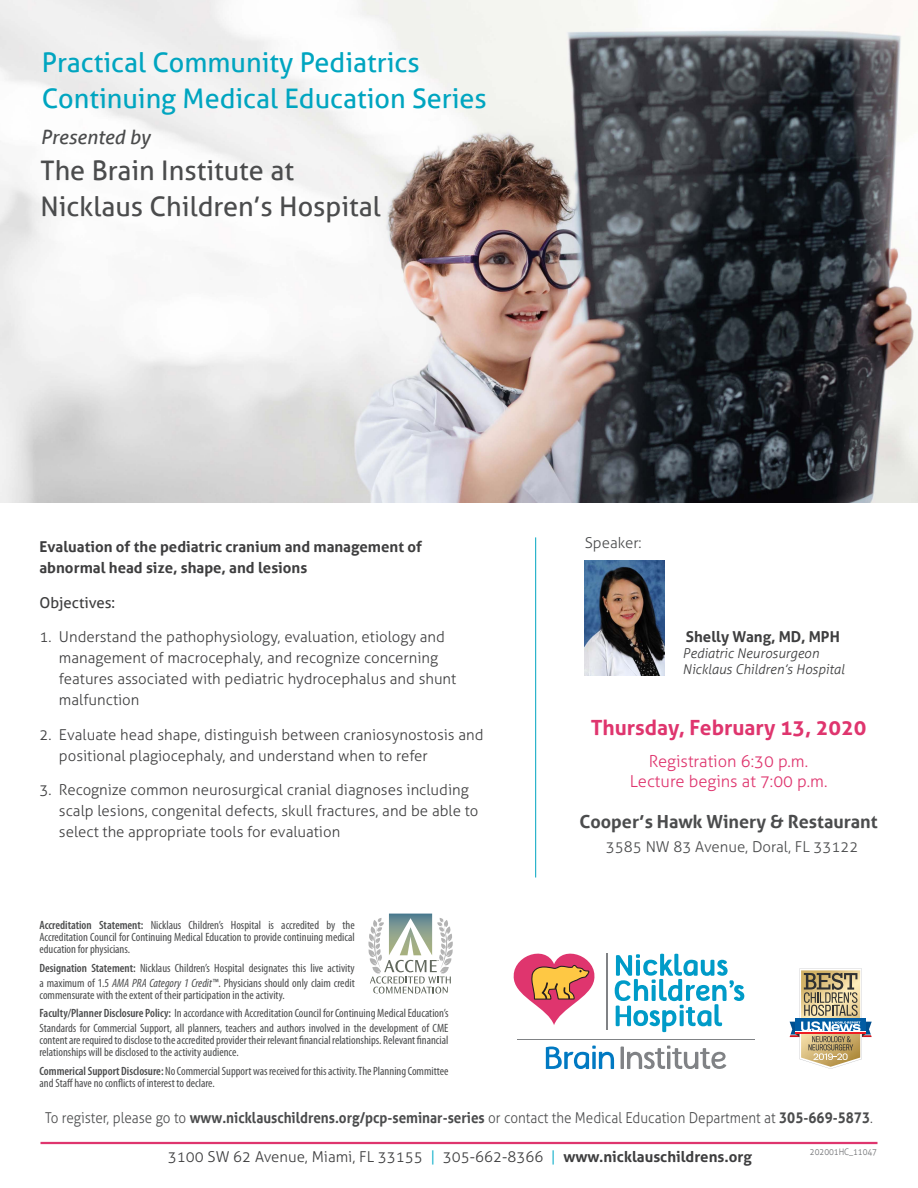
<style>
.page{position:relative;width:918px;height:1188px;background:#fff}
.page>*{position:absolute;margin:0;border:0;box-sizing:border-box;transform-origin:0 0}
.t1{font:27px/36px "Aller Trial";color:#00a5c0}
.t2{font:27px/36px "Aller Trial";color:#4b4c4d}
.t3{font:700 21px "Aller";color:#df356e}
.t4{font:italic 19.5px "Aller Trial";color:#4b4c4d}
.t5{font:700 18px "Aller Trial";color:#4b4c4d}
.t6{font:300 16.5px/19.8px "Aller";color:#df356e;text-align:center}
.t7{font:300 15px/21px "Aller";color:#3e3e3f}
.t8{font:300 15px "Aller";color:#4b4c4d;scale:.9 1}
.t9{font:700 15px/21px "Aller Trial";color:#3e3e3f}
.t10{font:300 15px "Aller";color:#4b4c4d}
.t11{font:700 15px "Aller";color:#3e3e3f}
.t12{font:15px "Aller Trial";color:#3e3e3f}
.t13{font:italic 300 13.5px/16.2px "Aller Trial";color:#3e3e3f}
.t14{font:condensed 12px/12px "Myriad Pro";color:#4b4c4d}
.t15{font:300 9px "Aller";letter-spacing:-.01em;color:#6c6d70;scale:.9 1}
.s1{font-weight:600}
.s2{font-style:italic}
.s3{font-family:"Aller Trial";font-weight:700}
.s4{color:#00abc6}
.s5{font-weight:700}
</style>
<div class="page">
<img style="left:0;top:0;width:918px;height:503px">
<hr style="left:517px;top:1039px;width:238px;height:1px;background:#808285">
<svg style="left:546px;top:1046px;width:68px;height:23px"></svg>
<hr style="left:621px;top:1047px;width:3px;height:22px;background:#808285">
<svg style="left:627px;top:1046px;width:99px;height:23px"></svg>
<svg style="left:615px;top:954px;width:129px;height:78px"></svg>
<hr style="left:606px;top:954px;width:2px;height:76px;background:#808285">
<svg style="left:514px;top:954px;width:81px;height:71px"></svg>
<hr style="left:40px;top:1142px;width:838px;height:2px;background:#df356e">
<hr style="left:535px;top:537px;width:1px;height:341px;background:#00a5c0">
<img style="left:585px;top:561px;width:79px;height:115px">
<svg style="left:790px;top:969px;width:82px;height:100px"></svg>
<svg style="left:368px;top:914px;width:85px;height:80px"></svg>
<h1 class="t1" style="left:42px;top:45px;width:446px">Practical Community Pediatrics<br>Continuing Medical Education Series</h1>
<h3 class="t4" style="left:40px;top:126px;width:111px">Presented by</h3>
<h1 class="t2" style="left:40px;top:153px;width:342px">The Brain Institute at<br>Nicklaus Children’s Hospital</h1>
<p class="t9" style="left:39px;top:536px;width:384px">Evaluation of the pediatric cranium and management of abnormal head size, shape, and lesions</p>
<p class="t12" style="left:39px;top:593px;width:77px">Objectives:</p>
<p class="t7" style="left:59px;top:626px;width:399px;text-indent:-20px">1. Understand the pathophysiology, evaluation, etiology and management of macrocephaly, and recognize concerning features associated with pediatric hydrocephalus and shunt malfunction</p>
<p class="t7" style="left:59px;top:724px;width:426px;text-indent:-20px">2. Evaluate head shape, distinguish between craniosynostosis and positional plagiocephaly, and understand when to refer</p>
<p class="t7" style="left:59px;top:779px;width:421px;text-indent:-20px">3. Recognize common neurosurgical cranial diagnoses including scalp lesions, congenital defects, skull fractures, and be able to select the appropriate tools for evaluation</p>
<p class="t14" style="left:39px;top:919px;width:317px;text-align:justify"><span class="s1">Accreditation Statement:</span> Nicklaus Children’s Hospital is accredited by the Accreditation Council for Continuing Medical Education to provide continuing medical education for physicians.</p>
<p class="t14" style="left:39px;top:960px;width:317px;line-height:15px"><span class="s1">Designation Statement:</span> Nicklaus Children’s Hospital designates this live activity a maximum of 1.5 <span class="s2">AMA PRA Category 1 Credit™</span>. Physicians should only claim credit</p>
<p class="t14" style="left:39px;top:985px;width:411px;line-height:18.5px">commensurate with the extent of their participation in the activity.<br><span class="s1">Faculty/Planner Disclosure Policy:</span> In accordance with Accreditation Council for Continuing Medical Education’s</p>
<p class="t14" style="left:39px;top:1022px;width:410px;text-align:justify">Standards for Commercial Support, all planners, teachers and authors involved in the development of CME content are required to disclose to the accredited provider their relevant financial relationships. Relevant financial relationships will be disclosed to the activity audience.</p>
<p class="t14" style="left:39px;top:1065px;width:410px"><span class="s1">Commerical Support Disclosure:</span> No Commercial Support was received for this activity. The Planning Committee and Staff have no conflicts of interest to declare.</p>
<p class="t10" style="left:585px;top:534px;width:58px">Speaker:</p>
<p class="t11" style="left:686px;top:627px;width:155px">Shelly Wang, MD, MPH</p>
<p class="t13" style="left:683px;top:645px;width:163px">Pediatric Neurosurgeon<br>Nicklaus Children’s Hospital</p>
<h2 class="t3" style="left:591px;top:715px;width:277px">Thursday, February 13, 2020</h2>
<h3 class="t6" style="left:630px;top:752px;width:199px">Registration 6:30 p.m.<br>Lecture begins at 7:00 p.m.</h3>
<h3 class="t5" style="left:579px;top:810px;width:300px">Cooper’s Hawk Winery &amp; Restaurant</h3>
<p class="t10" style="left:606px;top:838px;width:254px">3585 NW 83 Avenue, Doral, FL 33122</p>
<p class="t8" style="left:45px;top:1108px;width:921px">To register, please go to <span class="s3">www.nicklauschildrens.org/pcp-seminar-series</span> or contact the Medical Education Department at <span class="s3">305-669-5873</span>.</p>
<p class="t7" style="left:168px;top:1147px;width:586px">3100 SW 62 Avenue, Miami, FL 33155 <span class="s4">|</span> 305-662-8366 <span class="s4">|</span> <span class="s5">www.nicklauschildrens.org</span></p>
<p class="t15" style="left:810px;top:1147px;width:76px">202001HC_11047</p>
</div>
